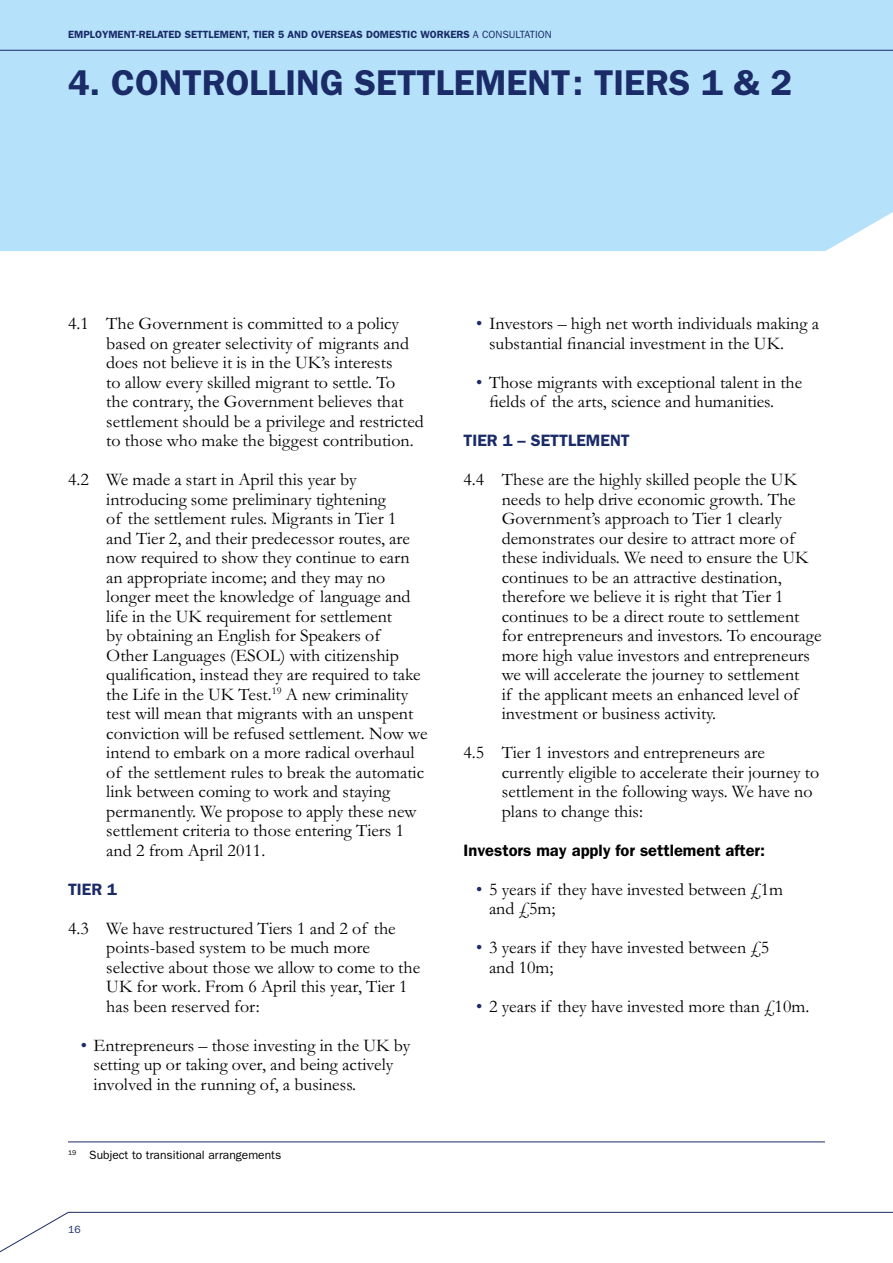
<style>
.page{position:relative;width:893px;height:1263px;background:#fff}
.page>*{position:absolute;margin:0;border:0;box-sizing:border-box;transform-origin:0 0}
.Section_heading{font:600 36px "Franklin Gothic";color:#1a2b68}
.body_numbered{font:18px/19.5px "Garamond";color:#000}
.body_bullet{font:18px/19.5px "Garamond";color:#000}
.Heading_2{font:600 16.5px "Franklin Gothic";color:#000}
.Heading_1{font:600 16.5px "Franklin Gothic";color:#1a2b68}
.Footnote_first_line{font:12px "Franklin Gothic";color:#000}
.t1{font:600 10.5px "Franklin Gothic";color:#1a2b68}
.t2{font:10.5px "Franklin Gothic";color:#1a2b68}
.s1{font-weight:400}
.s2{color:#1a2b68}
</style>
<div class="page">
<div style="left:0;top:0;width:893px;height:251px;background:#b5e1fa"></div>
<hr style="left:0;top:50px;width:893px;height:1px;background:#1a2b68">
<svg style="left:0;top:1211px;width:893px;height:42px"></svg>
<hr style="left:68px;top:1141px;width:757px;height:1px;background:#1a2b68">
<p class="t1" style="left:68px;top:28px;width:485px">EMPLOYMENT-RELATED SETTLEMENT, TIER 5 AND OVERSEAS DOMESTIC WORKERS <span class="s1">A CONSULTATION</span></p>
<p class="Section_heading" style="left:68px;top:61px;width:725px">4. CONTROLLING SETTLEMENT: TIERS 1 &amp; 2</p>
<p class="body_numbered" style="left:106px;top:314px;width:319px;text-indent:-38px">4.1 The Government is committed to a policy based on greater selectivity of migrants and does not believe it is in the UK’s interests<br>to allow every skilled migrant to settle. To<br>the contrary, the Government believes that settlement should be a privilege and restricted to those who make the biggest contribution.</p>
<p class="body_numbered" style="left:106px;top:470px;width:323px;text-indent:-38px">4.2 We made a start in April this year by introducing some preliminary tightening<br>of the settlement rules. Migrants in Tier 1<br>and Tier 2, and their predecessor routes, are now required to show they continue to earn an appropriate income; and they may no longer meet the knowledge of language and life in the UK requirement for settlement<br>by obtaining an English for Speakers of<br>Other Languages (ESOL) with citizenship qualification, instead they are required to take the Life in the UK Test.<sup>19</sup> A new criminality test will mean that migrants with an unspent conviction will be refused settlement. Now we intend to embark on a more radical overhaul of the settlement rules to break the automatic link between coming to work and staying permanently. We propose to apply these new settlement criteria to those entering Tiers 1 and 2 from April 2011.</p>
<p class="Heading_1" style="left:68px;top:879px;width:51px">TIER 1</p>
<p class="body_numbered" style="left:106px;top:918px;width:315px;text-indent:-38px">4.3 We have restructured Tiers 1 and 2 of the points-based system to be much more selective about those we allow to come to the UK for work. From 6 April this year, Tier 1 has been reserved for:</p>
<p class="body_bullet" style="left:94px;top:1035px;width:318px;text-indent:-13px"><span class="s2">•</span> Entrepreneurs – those investing in the UK by setting up or taking over, and being actively involved in the running of, a business.</p>
<p class="Footnote_first_line" style="left:68px;top:1148px;width:215px"><sup>19</sup> Subject to transitional arrangements</p>
<p class="t2" style="left:68px;top:1223px;width:14px">16</p>
<p class="body_bullet" style="left:489px;top:314px;width:331px;text-indent:-13px"><span class="s2">•</span> Investors – high net worth individuals making a substantial financial investment in the UK.</p>
<p class="body_bullet" style="left:489px;top:372px;width:315px;text-indent:-13px"><span class="s2">•</span> Those migrants with exceptional talent in the fields of the arts, science and humanities.</p>
<p class="Heading_1" style="left:463px;top:431px;width:168px">TIER 1 – SETTLEMENT</p>
<p class="body_numbered" style="left:502px;top:470px;width:321px;text-indent:-38px">4.4 These are the highly skilled people the UK needs to help drive economic growth. The Government’s approach to Tier 1 clearly demonstrates our desire to attract more of these individuals. We need to ensure the UK continues to be an attractive destination, therefore we believe it is right that Tier 1 continues to be a direct route to settlement for entrepreneurs and investors. To encourage more high value investors and entrepreneurs we will accelerate the journey to settlement<br>if the applicant meets an enhanced level of investment or business activity.</p>
<p class="body_numbered" style="left:502px;top:743px;width:319px;text-indent:-38px">4.5 Tier 1 investors and entrepreneurs are currently eligible to accelerate their journey to settlement in the following ways. We have no plans to change this:</p>
<p class="Heading_2" style="left:463px;top:840px;width:303px">Investors may apply for settlement after:</p>
<p class="body_bullet" style="left:489px;top:879px;width:296px;text-indent:-13px"><span class="s2">•</span> 5 years if they have invested between £1m and £5m;</p>
<p class="body_bullet" style="left:489px;top:938px;width:282px;text-indent:-13px"><span class="s2">•</span> 3 years if they have invested between £5 and 10m;</p>
<p class="body_bullet" style="left:476px;top:996px;width:335px"><span class="s2">•</span> 2 years if they have invested more than £10m.</p>
</div>
